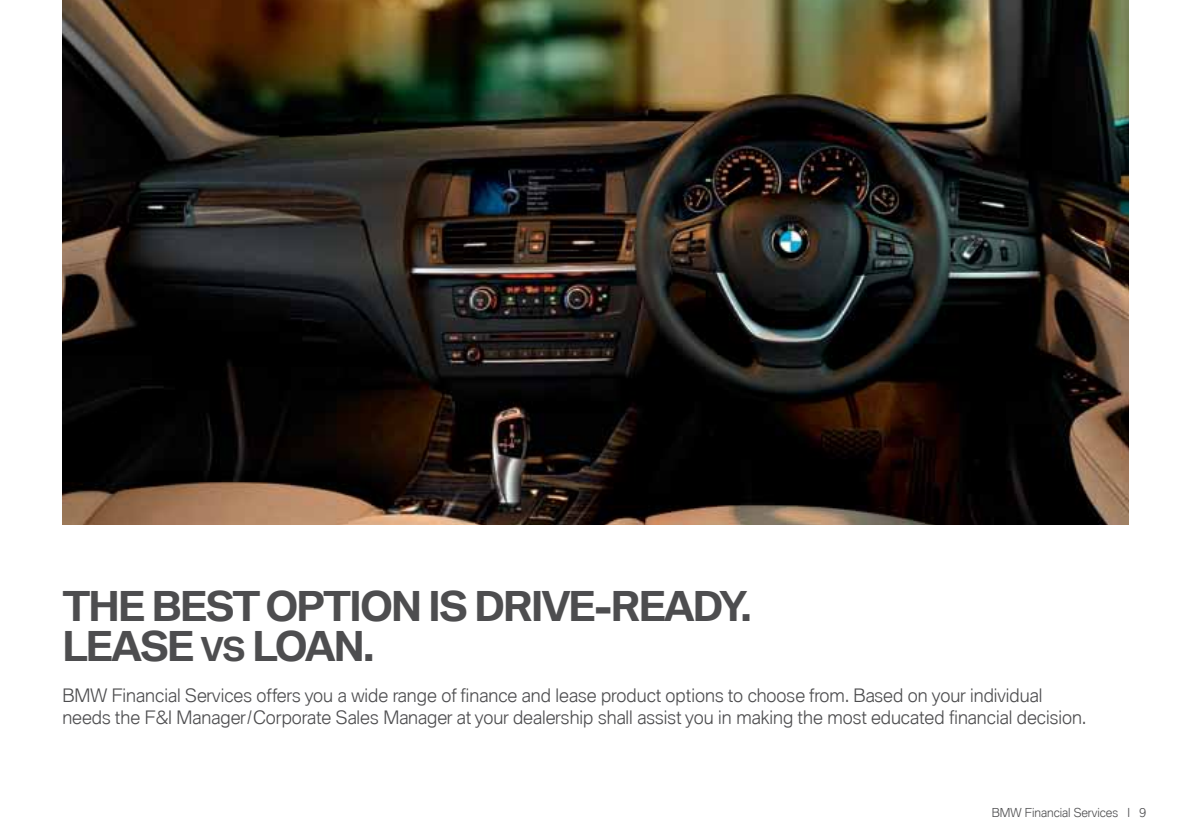
<style>
.page{position:relative;width:1191px;height:840px;background:#fff}
.page>*{position:absolute;margin:0;border:0;box-sizing:border-box;transform-origin:0 0}
.t1{font:700 40px/40px "BMW Type Global Pro";letter-spacing:-.045em;color:#4d4d4f}
.t2{font:300 18px/22px "BMW Type Global Pro";color:#4d4d4f}
.t3{font:300 12px "BMW Type Global Pro";color:#4d4d4f}
.s1{font-size:32px}
</style>
<div class="page">
<img style="left:62px;top:0;width:1066px;height:524px">
<h1 class="t1" style="left:62px;top:587px;width:691px">THE BEST OPTION IS DRIVE-READY.<br>LEASE <span class="s1">VS</span> LOAN.</h1>
<p class="t2" style="left:62px;top:685px;width:1025px">BMW Financial Services offers you a wide range of finance and lease product options to choose from. Based on your individual needs the F&amp;I Manager/Corporate Sales Manager at your dealership shall assist you in making the most educated financial decision.</p>
<p class="t3" style="left:991px;top:803px;width:156px">BMW Financial Services I 9</p>
</div>
